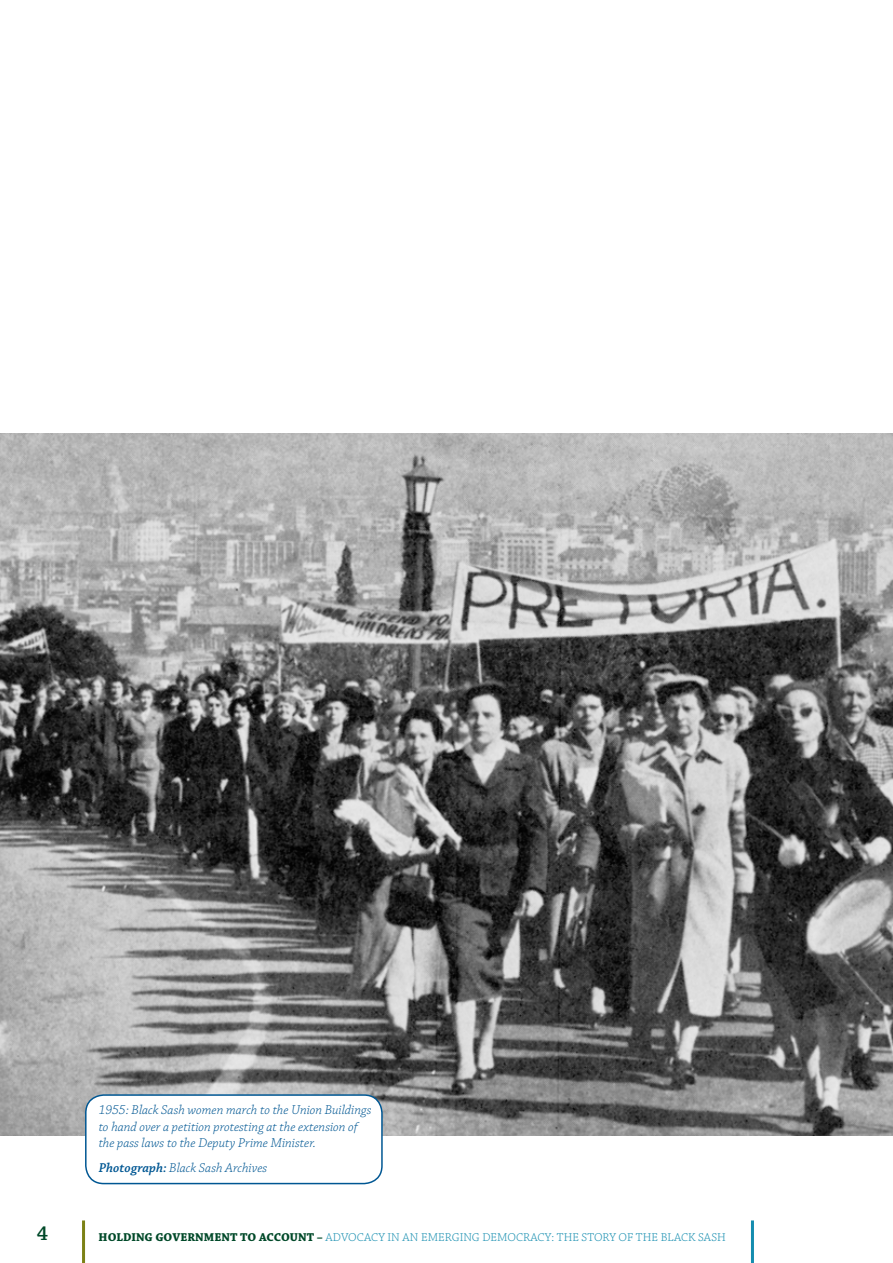
<style>
.page{position:relative;width:893px;height:1263px;background:#fff}
.page>*{position:absolute;margin:0;border:0;box-sizing:border-box;transform-origin:0 0}
.t1{font:600 21px "Chaparral Pro";color:#004929}
.t2{font:italic 300 13.5px/16.5px "Chaparral Pro";color:#005793}
.t3{font:300 12px "Chaparral Pro";color:#158daf}
.s1{font-weight:600}
.s2{font-weight:700;color:#004929}
</style>
<div class="page">
<hr style="left:82px;top:1220px;width:3px;height:43px;background:#7c8116">
<hr style="left:751px;top:1220px;width:3px;height:43px;background:#158daf">
<img style="left:0;top:434px;width:893px;height:701px">
<div style="left:86px;top:1095px;width:296px;height:88px;background:#fff;border-radius:18px"></div>
<div style="left:85px;top:1094px;width:298px;height:90px;border:2px solid #005793;border-radius:18px"></div>
<p class="t2" style="left:99px;top:1102px;width:274px">1955: Black Sash women march to the Union Buildings to hand over a petition protesting at the extension of the pass laws to the Deputy Prime Minister.</p>
<p class="t2" style="left:99px;top:1160px;width:170px"><span class="s1">Photograph:</span> Black Sash Archives</p>
<h1 class="t1" style="left:37px;top:1222px;width:13px">4</h1>
<p class="t3" style="left:99px;top:1230px;width:629px"><span class="s2">HOLDING GOVERNMENT TO ACCOUNT –</span> ADVOCACY IN AN EMERGING DEMOCRACY: THE STORY OF THE BLACK SASH</p>
</div>
